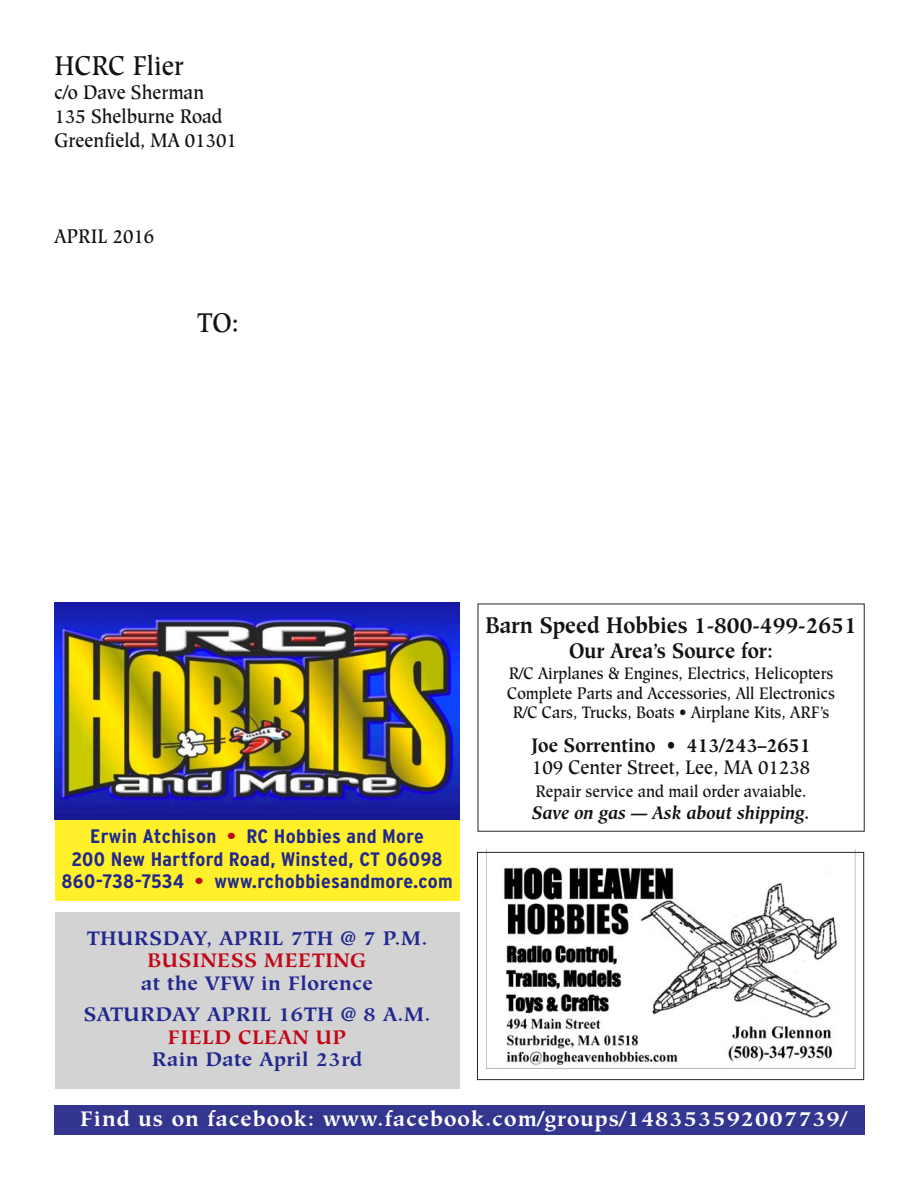
<style>
.page{position:relative;width:918px;height:1188px;background:#fff}
.page>*{position:absolute;margin:0;border:0;box-sizing:border-box;transform-origin:0 0}
.t1{font:500 27px "Hiroshige";color:#141313;scale:.9 1}
.t2{font:700 22.5px "Hiroshige";color:#141313;scale:.9 1}
.t3{font:700 21px "Hiroshige";letter-spacing:.05em;color:#fff}
.t4{font:700 21px "Hiroshige";color:#141313;scale:.9 1}
.t5{font:700 condensed 19.5px/22.5px "Interstate";letter-spacing:.015em;color:#21288e;text-align:center;scale:1.1 1}
.t6{font:500 19.5px/24px "Hiroshige";color:#141313;scale:.9 1}
.t7{font:700 19.5px/31.5px "Hiroshige";letter-spacing:.025em;color:#21288e;text-align:center}
.t8{font:700 19.5px "Hiroshige";letter-spacing:.025em;color:#c00817}
.t9{font:700 19.5px "Hiroshige";color:#141313;scale:.9 1}
.t10{font:italic 700 18px "Hiroshige";color:#141313;scale:.9 1}
.t11{font:500 16.5px/19.5px "Hiroshige";color:#141313;text-align:center;scale:.9 1}
.s1{color:#c00817}
</style>
<div class="page">
<div style="left:55px;top:817px;width:405px;height:84px;background:#fff029"></div>
<div style="left:478px;top:604px;width:387px;height:228px;border:1px solid #272526"></div>
<img style="left:478px;top:850px;width:387px;height:228px">
<div style="left:477px;top:852px;width:387px;height:228px;border:1px solid #272526"></div>
<div style="left:55px;top:913px;width:405px;height:176px;background:#d4d3d4"></div>
<img style="left:55px;top:602px;width:405px;height:218px">
<div style="left:55px;top:1105px;width:810px;height:30px;background:#33358f"></div>
<h1 class="t1" style="left:55px;top:55px;width:145px">HCRC Flier</h1>
<p class="t6" style="left:55px;top:82px;width:204px">c/o Dave Sherman<br>135 Shelburne Road<br>Greenfield, MA 01301</p>
<p class="t6" style="left:55px;top:226px;width:112px">APRIL 2016</p>
<h1 class="t1" style="left:197px;top:311px;width:48px">TO:</h1>
<p class="t5" style="left:61px;top:826px;width:357px">Erwin Atchison <span class="s1">•</span> RC Hobbies and More<br>200 New Hartford Road, Winsted, CT 06098<br>860-738-7534 <span class="s1">•</span> www.rchobbiesandmore.com</p>
<h2 class="t2" style="left:485px;top:616px;width:414px">Barn Speed Hobbies 1-800-499-2651</h2>
<p class="t4" style="left:569px;top:642px;width:228px">Our Area’s Source for:</p>
<p class="t11" style="left:507px;top:665px;width:366px">R/C Airplanes &amp; Engines, Electrics, Helicopters<br>Complete Parts and Accessories, All Electronics<br>R/C Cars, Trucks, Boats • Airplane Kits, ARF’s</p>
<p class="t9" style="left:531px;top:737px;width:312px">Joe Sorrentino • 413/243–2651</p>
<p class="t6" style="left:532px;top:758px;width:311px">109 Center Street, Lee, MA 01238</p>
<p class="t11" style="left:535px;top:783px;width:303px">Repair service and mail order avaiable.</p>
<p class="t10" style="left:532px;top:806px;width:310px">Save on gas — Ask about shipping.</p>
<p class="t7" style="left:87px;top:924px;width:342px">THURSDAY, APRIL 7TH @ 7 P.M.</p>
<p class="t8" style="left:148px;top:953px;width:220px">BUSINESS MEETING</p>
<p class="t7" style="left:83px;top:969px;width:349px">at the VFW in Florence<br>SATURDAY APRIL 16TH @ 8 A.M.</p>
<p class="t8" style="left:168px;top:1029px;width:180px">FIELD CLEAN UP</p>
<p class="t7" style="left:152px;top:1046px;width:212px">Rain Date April 23rd</p>
<p class="t3" style="left:80px;top:1110px;width:768px">Find us on facebook: www.facebook.com/groups/148353592007739/</p>
</div>
